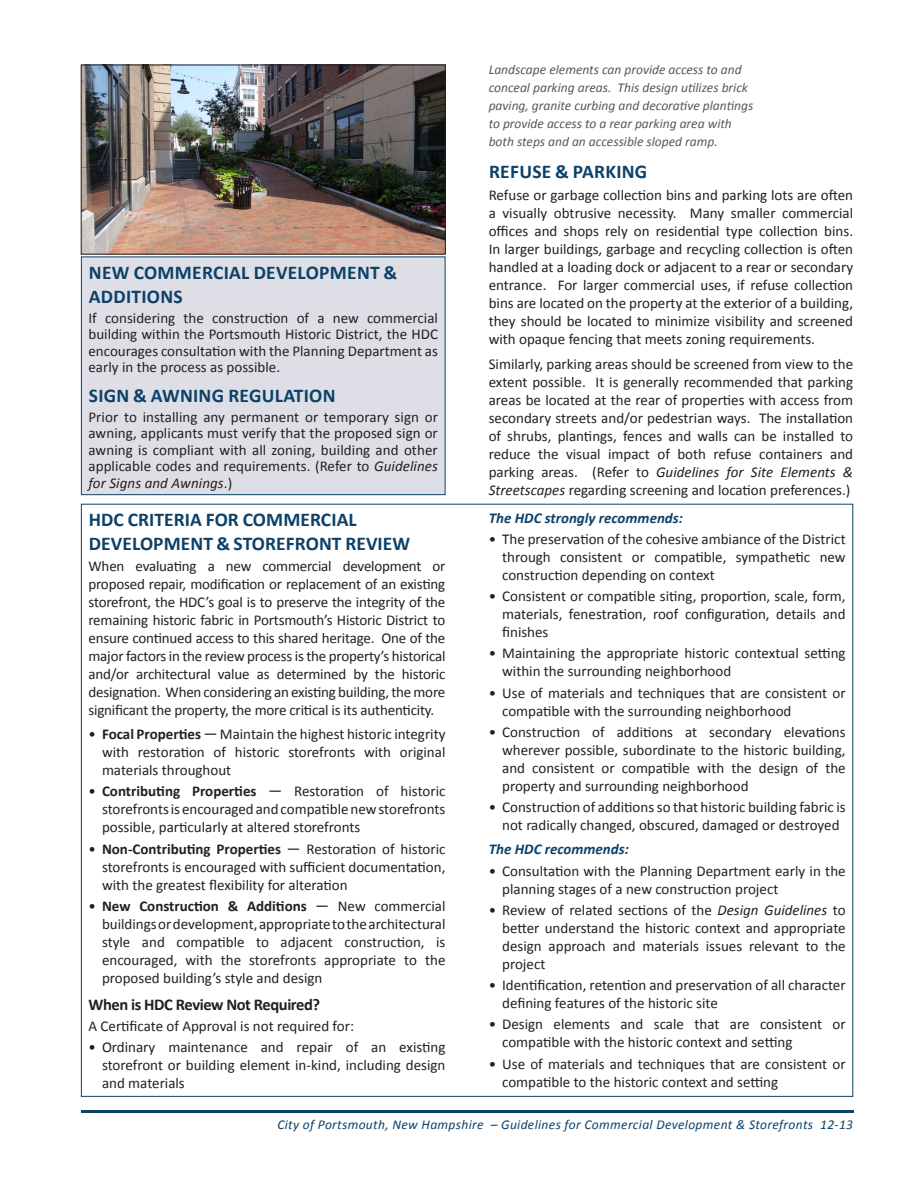
<style>
.page{position:relative;width:918px;height:1188px;background:#fff}
.page>*{position:absolute;margin:0;border:0;box-sizing:border-box;transform-origin:0 0}
.t1{font:700 19.5px/24px "Calibri";letter-spacing:.005em;color:#0d4168}
.t2{font:700 16.5px "Calibri";color:#231f20}
.t3{font:15px/18px "Calibri";color:#231f20;text-align:justify}
.t4{font:italic 700 15px "Calibri";color:#0d4168}
.t5{font:italic 13.5px/18px "Calibri";color:#57585a}
.t6{font:italic 13.5px "Calibri";letter-spacing:.025em;color:#0d4168}
.s1{font-style:italic}
.s2{font-weight:700}
</style>
<div class="page">
<hr style="left:81px;top:1110px;width:772px;height:2px;background:#0d4168">
<img style="left:83px;top:67px;width:361px;height:185px">
<div style="left:81px;top:65px;width:365px;height:189px;border:1px solid #231f20"></div>
<div style="left:81px;top:257px;width:364px;height:238px;background:#dedfe6"></div>
<div style="left:81px;top:256px;width:365px;height:239px;border:1px solid #0d4168"></div>
<h1 class="t1" style="left:89px;top:259px;width:310px">NEW COMMERCIAL DEVELOPMENT &amp;<br>ADD</h1>
<h1 class="t1" style="left:126px;top:283px;width:57px">ITIONS</h1>
<p class="t3" style="left:88px;top:309px;width:351px;line-height:16.5px">If considering the construction of a new commercial building within the Portsmouth Historic District, the HDC encourages consultation with the Planning Department as early in the process as possible.</p>
<h1 class="t1" style="left:89px;top:382px;width:248px">SIGN &amp; AWNING REGULATION</h1>
<p class="t3" style="left:88px;top:408px;width:351px;line-height:16.5px">Prior to installing any permanent or temporary sign or awning, applicants must verify that the proposed sign or awning is compliant with all zoning, building and other applicable codes and requirements. (Refer to <span class="s1">Guidelines for Signs and Awnings</span>.)</p>
<h1 class="t1" style="left:89px;top:507px;width:323px">HDC CRITERIA FOR COMMERCIAL<br>DEVELOPMENT &amp; STOREFRONT REVIEW</h1>
<p class="t3" style="left:88px;top:557px;width:358px">When evaluating a new commercial development or proposed repair, modification or replacement of an existing storefront, the HDC’s goal is to preserve the integrity of the remaining historic fabric in Portsmouth’s Historic District to ensure continued access to this shared heritage. One of the major factors in the review process is the property’s historical and/or architectural value as determined by the historic designation. When considering an existing building, the more significant the property, the more critical is its authenticity.</p>
<p class="t3" style="left:102px;top:724px;width:345px;text-indent:-14px">• <span class="s2">FOCAL PROPERTIES</span> ― Maintain the highest historic integrity with restoration of historic storefronts with original materials throughout</p>
<p class="t3" style="left:102px;top:782px;width:345px;text-indent:-14px">• <span class="s2">CONTRIBUTING PROPERTIES</span> ― Restoration of historic storefronts is encouraged and compatible new storefronts possible, particularly at altered storefronts</p>
<p class="t3" style="left:102px;top:839px;width:345px;text-indent:-14px">• <span class="s2">NON-CONTRIBUTING PROPERTIES</span> ― Restoration of historic storefronts is encouraged with sufficient documentation, with the greatest flexibility for alteration</p>
<p class="t3" style="left:102px;top:897px;width:345px;text-indent:-13px">• <span class="s2">NEW CONSTRUCTION &amp; ADDITIONS</span> ― New commercial buildings or development, appropriate to the architectural style and compatible to adjacent construction, is encouraged, with the storefronts appropriate to the proposed building’s style and design</p>
<p class="t2" style="left:88px;top:993px;width:233px">WHEN IS HDC REVIEW NOT REQUIRED?</p>
<p class="t3" style="left:88px;top:1016px;width:267px">A Certificate of Approval is not required for:</p>
<p class="t3" style="left:102px;top:1038px;width:345px;text-indent:-14px">• Ordinary maintenance and repair of an existing storefront or building element in-kind, including design and materials</p>
<p class="t5" style="left:489px;top:60px;width:266px">Landscape elements can provide access to and conceal parking areas. This design utilizes brick paving, granite curbing and decorative plantings to provide access to a rear parking area with both steps and an accessible sloped ramp.</p>
<h1 class="t1" style="left:489px;top:159px;width:160px">REFUSE &amp; PARKI NG</h1>
<p class="t3" style="left:489px;top:185px;width:366px">Refuse or garbage collection bins and parking lots are often a visually obtrusive necessity. Many smaller commercial offices and shops rely on residential type collection bins.<br>In larger buildings, garbage and recycling collection is often handled at a loading dock or adjacent to a rear or secondary entrance. For larger commercial uses, if refuse collection bins are located on the property at the exterior of a building, they should be located to minimize visibility and screened with opaque fencing that meets zoning requirements.</p>
<p class="t3" style="left:489px;top:354px;width:366px">Similarly, parking areas should be screened from view to the extent possible. It is generally recommended that parking areas be located at the rear of properties with access from secondary streets and/or pedestrian ways. The installation of shrubs, plantings, fences and walls can be installed to reduce the visual impact of both refuse containers and parking areas. (Refer to <span class="s1">Guidelines for Site Elements &amp; Streetscapes</span> regarding screening and location preferences.)</p>
<p class="t4" style="left:489px;top:507px;width:196px">The HDC strongly recommends:</p>
<p class="t3" style="left:502px;top:529px;width:345px;text-indent:-14px">• The preservation of the cohesive ambiance of the District through consistent or compatible, sympathetic new construction depending on context</p>
<p class="t3" style="left:502px;top:587px;width:345px;text-indent:-14px">• Consistent or compatible siting, proportion, scale, form, materials, fenestration, roof configuration, details and finishes</p>
<p class="t3" style="left:502px;top:644px;width:345px;text-indent:-14px">• Maintaining the appropriate historic contextual setting within the surrounding neighborhood</p>
<p class="t3" style="left:502px;top:683px;width:345px;text-indent:-14px">• Use of materials and techniques that are consistent or compatible with the surrounding neighborhood</p>
<p class="t3" style="left:502px;top:722px;width:345px;text-indent:-14px">• Construction of additions at secondary elevations wherever possible, subordinate to the historic building, and consistent or compatible with the design of the property and surrounding neighborhood</p>
<p class="t3" style="left:489px;top:798px;width:359px;text-align:center">• Construction of additions so that historic building fabric is not radically changed, obscured, damaged or destroyed</p>
<p class="t4" style="left:489px;top:839px;width:142px">The HDC recommends:</p>
<p class="t3" style="left:502px;top:861px;width:345px;text-indent:-14px">• Consultation with the Planning Department early in the planning stages of a new construction project</p>
<p class="t3" style="left:502px;top:901px;width:345px;text-indent:-14px">• Review of related sections of the <span class="s1">Design Guidelines</span> to better understand the historic context and appropriate design approach and materials issues relevant to the project</p>
<p class="t3" style="left:502px;top:976px;width:345px;text-indent:-14px">• Identification, retention and preservation of all character defining features of the historic site</p>
<p class="t3" style="left:502px;top:1015px;width:345px;text-indent:-14px">• Design elements and scale that are consistent or compatible with the historic context and setting</p>
<p class="t3" style="left:502px;top:1054px;width:345px;text-indent:-14px">• Use of materials and techniques that are consistent or compatible to the historic context and setting</p>
<p class="t6" style="left:277px;top:1115px;width:577px">City of Portsmouth, New Hampshire – Guidelines for Commercial Development &amp; Storefronts 12-13</p>
</div>
